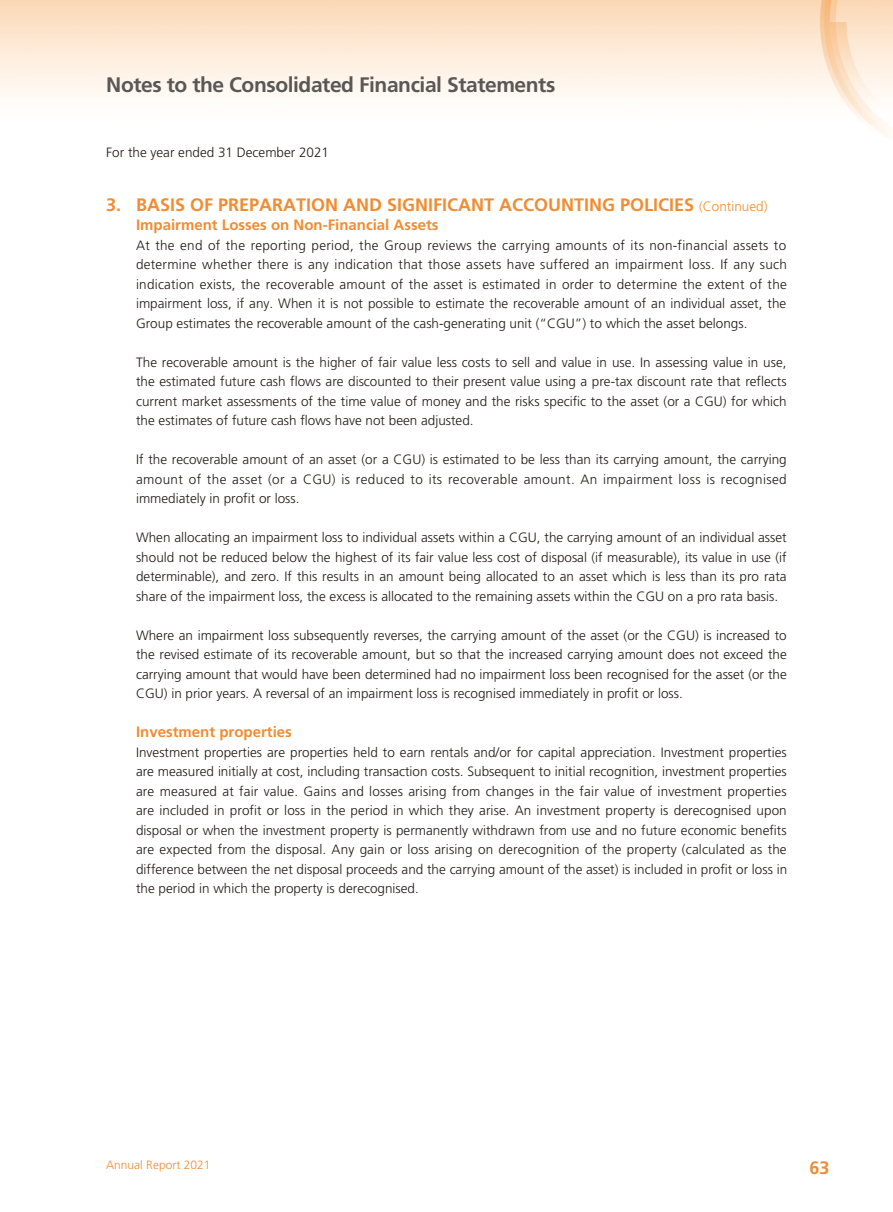
<style>
.page{position:relative;width:893px;height:1212px;background:#fff}
.page>*{position:absolute;margin:0;border:0;box-sizing:border-box;transform-origin:0 0}
.t1{font:700 21px "Frutiger LT Std";letter-spacing:-.02em;color:#595857}
.t2{font:700 18px "Frutiger LT Std";color:#f18c31}
.t3{font:700 15px "Frutiger LT Std";color:#f18c31}
.t4{font:300 13.5px/19.5px "Frutiger LT Std";color:#231916;text-align:justify}
.t5{font:300 12px "Frutiger LT Std";color:#f18c31}
.s1{font-weight:300;font-size:13.5px}
</style>
<div class="page">
<img style="left:0;top:0;width:893px;height:137px">
<h1 class="t1" style="left:106px;top:72px;width:451px">Notes to the Consolidated Financial Statements</h1>
<p class="t4" style="left:106px;top:143px;width:224px">For the year ended 31 December 2021</p>
<h2 class="t2" style="left:106px;top:194px;width:663px">3. BASIS OF PREPARATION AND SIGNIFICANT ACCOUNTING POLICIES <span class="s1">(Continued)</span></h2>
<p class="t3" style="left:136px;top:216px;width:304px">Impairment Losses on Non-Financial Assets</p>
<p class="t4" style="left:136px;top:235px;width:652px">At the end of the reporting period, the Group reviews the carrying amounts of its non-financial assets to determine whether there is any indication that those assets have suffered an impairment loss. If any such indication exists, the recoverable amount of the asset is estimated in order to determine the extent of the impairment loss, if any. When it is not possible to estimate the recoverable amount of an individual asset, the Group estimates the recoverable amount of the cash-generating unit (“CGU”) to which the asset belongs.</p>
<p class="t4" style="left:136px;top:352px;width:652px">The recoverable amount is the higher of fair value less costs to sell and value in use. In assessing value in use, the estimated future cash flows are discounted to their present value using a pre-tax discount rate that reflects current market assessments of the time value of money and the risks specific to the asset (or a CGU) for which the estimates of future cash flows have not been adjusted.</p>
<p class="t4" style="left:136px;top:450px;width:652px">If the recoverable amount of an asset (or a CGU) is estimated to be less than its carrying amount, the carrying amount of the asset (or a CGU) is reduced to its recoverable amount. An impairment loss is recognised immediately in profit or loss.</p>
<p class="t4" style="left:136px;top:528px;width:652px">When allocating an impairment loss to individual assets within a CGU, the carrying amount of an individual asset should not be reduced below the highest of its fair value less cost of disposal (if measurable), its value in use (if determinable), and zero. If this results in an amount being allocated to an asset which is less than its pro rata share of the impairment loss, the excess is allocated to the remaining assets within the CGU on a pro rata basis.</p>
<p class="t4" style="left:136px;top:625px;width:652px">Where an impairment loss subsequently reverses, the carrying amount of the asset (or the CGU) is increased to the revised estimate of its recoverable amount, but so that the increased carrying amount does not exceed the carrying amount that would have been determined had no impairment loss been recognised for the asset (or the CGU) in prior years. A reversal of an impairment loss is recognised immediately in profit or loss.</p>
<p class="t3" style="left:136px;top:723px;width:157px">Investment properties</p>
<p class="t4" style="left:136px;top:742px;width:653px">Investment properties are properties held to earn rentals and/or for capital appreciation. Investment properties are measured initially at cost, including transaction costs. Subsequent to initial recognition, investment properties are measured at fair value. Gains and losses arising from changes in the fair value of investment properties are included in profit or loss in the period in which they arise. An investment property is derecognised upon disposal or when the investment property is permanently withdrawn from use and no future economic benefits are expected from the disposal. Any gain or loss arising on derecognition of the property (calculated as the difference between the net disposal proceeds and the carrying amount of the asset) is included in profit or loss in the period in which the property is derecognised.</p>
<p class="t5" style="left:106px;top:1158px;width:106px">Annual Report 2021</p>
<h2 class="t2" style="left:810px;top:1157px;width:22px">63</h2>
</div>
